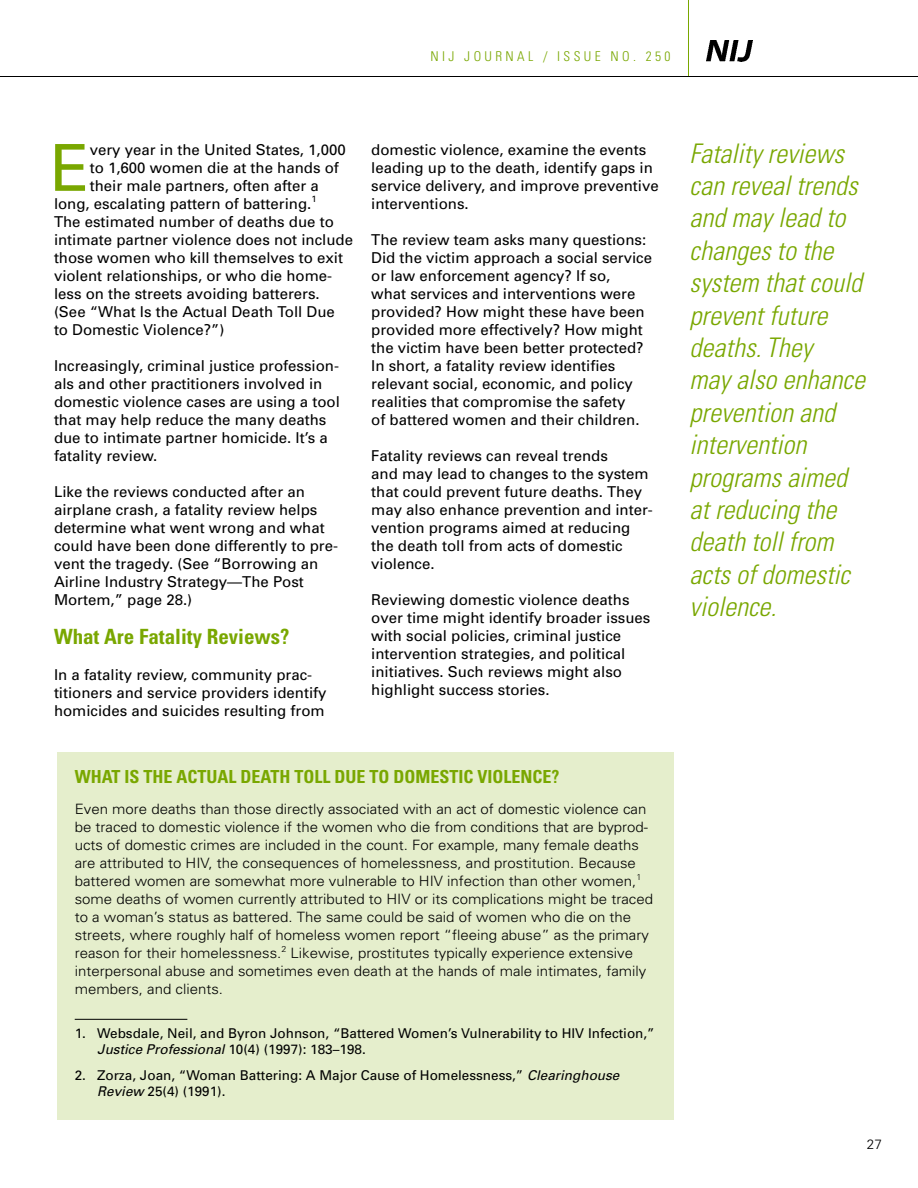
<style>
.page{position:relative;width:918px;height:1188px;background:#fff}
.page>*{position:absolute;margin:0;border:0;box-sizing:border-box;transform-origin:0 0}
.t1{font:64.8px "Univers";color:#79a700}
.t2{font:italic 300 condensed 27px/32.4px "Univers";color:#79a700}
.t3{font:700 condensed 21px "Univers";color:#79a700}
.t4{font:700 condensed 18px "Univers";color:#79a700}
.t5{font:15px/18px "Univers";color:#000}
.t6{font:300 14.25px/18px "Univers";color:#000;scale:1.05 1}
.t7{font:13.5px/16.5px "Univers";color:#000}
.t8{font:300 condensed 13.5px "Univers";letter-spacing:.25em;color:#79a700}
.t9{font:300 13.5px "Univers";color:#000}
.s1{font-style:italic}
</style>
<div class="page">
<hr style="left:0;top:76px;width:918px;height:1px;background:#000">
<hr style="left:688px;top:0;width:1px;height:76px;background:#79a700">
<img style="left:707px;top:40px;width:45px;height:22px">
<div style="left:57px;top:752px;width:616px;height:367px;background:#e5eecc"></div>
<hr style="left:75px;top:1019px;width:112px;height:1px;background:#000">
<p class="t8" style="left:431px;top:51px;width:241px">NIJ JOURNAL / ISSUE NO. 250</p>
<h1 class="t1" style="left:50px;top:144px;width:41px">E</h1>
<p class="t5" style="left:90px;top:142px;width:257px">very year in the United States, 1,000</p>
<p class="t5" style="left:90px;top:160px;width:251px">to 1,600 women die at the hands of</p>
<p class="t5" style="left:90px;top:178px;width:231px">their male partners, often after a</p>
<p class="t5" style="left:54px;top:196px;width:264px">long, escalating pattern of battering.<sup>1</sup></p>
<p class="t5" style="left:54px;top:214px;width:281px">The estimated number of deaths due to</p>
<p class="t5" style="left:54px;top:232px;width:301px">intimate partner violence does not include</p>
<p class="t5" style="left:54px;top:250px;width:291px">those women who kill themselves to exit</p>
<p class="t5" style="left:54px;top:268px;width:280px">violent relationships, or who die home-</p>
<p class="t5" style="left:54px;top:286px;width:267px">less on the streets avoiding batterers.</p>
<p class="t5" style="left:54px;top:304px;width:282px">(See “What Is the Actual Death Toll Due</p>
<p class="t5" style="left:54px;top:322px;width:172px">to Domestic Violence?”)</p>
<p class="t5" style="left:54px;top:358px;width:287px">Increasingly, criminal justice profession&shy;als and other practitioners involved in domestic violence cases are using a tool that may help reduce the many deaths due to intimate partner homicide. It’s a fatality review.</p>
<p class="t5" style="left:54px;top:484px;width:286px">Like the reviews conducted after an airplane crash, a fatality review helps determine what went wrong and what could have been done differently to pre&shy;vent the tragedy. (See “Borrowing an Airline Industry Strategy—The Post Mortem,” page 28.)</p>
<h3 class="t3" style="left:54px;top:629px;width:237px">What Are Fatality Reviews?</h3>
<p class="t5" style="left:54px;top:667px;width:274px">In a fatality review, community prac&shy;titioners and service providers identify homicides and suicides resulting from</p>
<p class="t5" style="left:371px;top:142px;width:289px">domestic violence, examine the events leading up to the death, identify gaps in service delivery, and improve preventive interventions.</p>
<p class="t5" style="left:371px;top:232px;width:282px">The review team asks many questions:<br>Did the victim approach a social service or law enforcement agency? If so,<br>what services and interventions were provided? How might these have been provided more effectively? How might the victim have been better protected?<br>In short, a fatality review identifies relevant social, economic, and policy realities that compromise the safety<br>of battered women and their children.</p>
<p class="t5" style="left:371px;top:448px;width:283px">Fatality reviews can reveal trends<br>and may lead to changes to the system that could prevent future deaths. They may also enhance prevention and inter&shy;vention programs aimed at reducing the death toll from acts of domestic violence.</p>
<p class="t5" style="left:371px;top:592px;width:281px">Reviewing domestic violence deaths over time might identify broader issues with social policies, criminal justice intervention strategies, and political initiatives. Such reviews might also highlight success stories.</p>
<p class="t4" style="left:75px;top:770px;width:486px">WHAT IS THE ACTUAL DEATH TOLL DUE TO DOMESTIC VIOLENCE?</p>
<p class="t6" style="left:75px;top:801px;width:552px">Even more deaths than those directly associated with an act of domestic violence can be traced to domestic violence if the women who die from conditions that are byprod&shy;ucts of domestic crimes are included in the count. For example, many female deaths are attributed to HIV, the consequences of homelessness, and prostitution. Because battered women are somewhat more vulnerable to HIV infection than other women,<sup>1 </sup>some deaths of women currently attributed to HIV or its complications might be traced to a woman’s status as battered. The same could be said of women who die on the streets, where roughly half of homeless women report “fleeing abuse” as the primary reason for their homelessness.<sup>2</sup> Likewise, prostitutes typically experience extensive interpersonal abuse and sometimes even death at the hands of male intimates, family members, and clients.</p>
<p class="t7" style="left:97px;top:1026px;width:559px;text-indent:-23px">1. Websdale, Neil, and Byron Johnson, “Battered Women’s Vulnerability to HIV Infection,”<br><span class="s1">Justice Professional</span> 10(4) (1997): 183–198.</p>
<p class="t7" style="left:97px;top:1068px;width:524px;text-indent:-23px">2. Zorza, Joan, “Woman Battering: A Major Cause of Homelessness,” <span class="s1">Clearinghouse<br>Review</span> 25(4) (1991).</p>
<h2 class="t2" style="left:690px;top:140px;width:177px">Fatality reviews can reveal trends and may lead to changes to the system that could prevent future deaths. They<br>may also enhance prevention and intervention programs aimed at reducing the death toll from acts of domestic violence.</h2>
<p class="t9" style="left:867px;top:1140px;width:17px">27</p>
</div>
